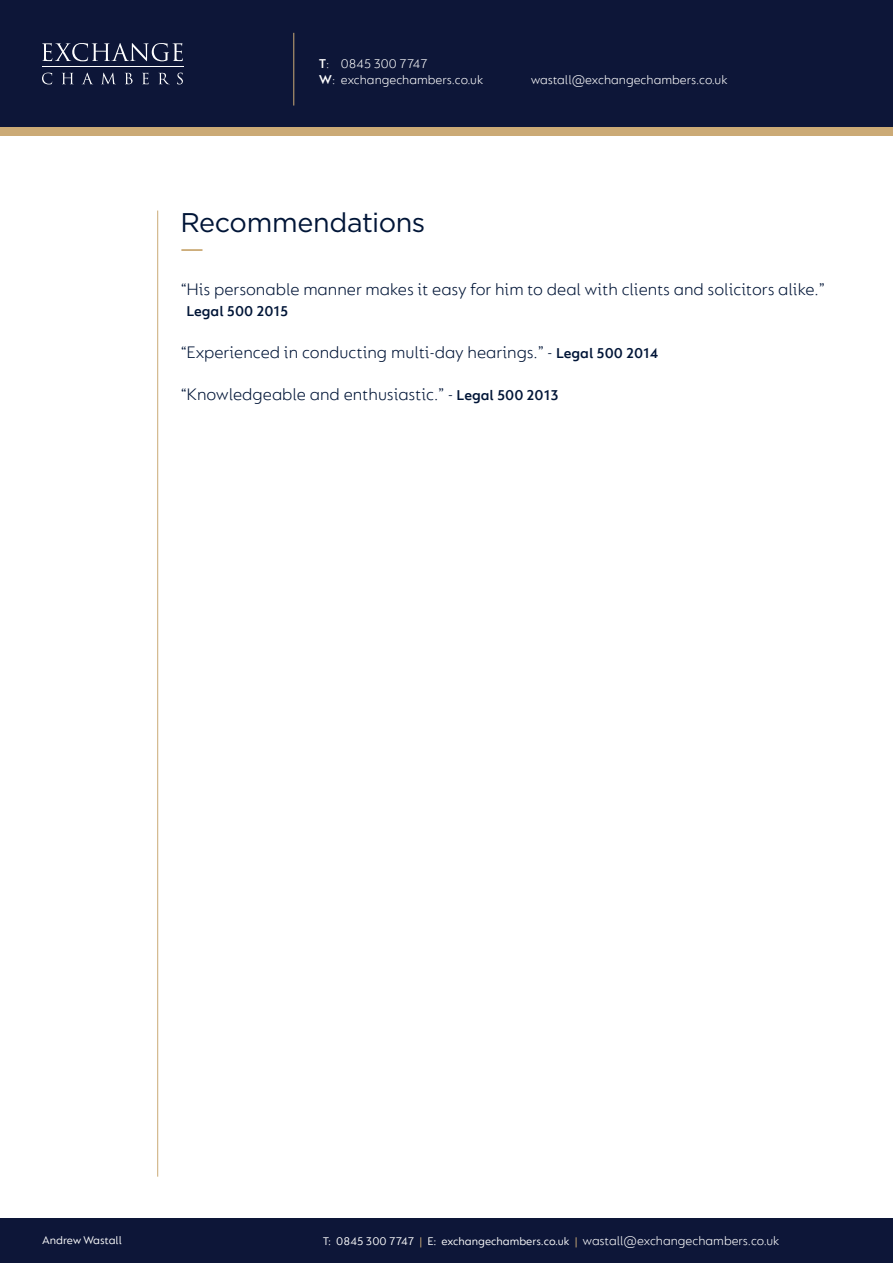
<style>
.page{position:relative;width:893px;height:1263px;background:#fff}
.page>*{position:absolute;margin:0;border:0;box-sizing:border-box;transform-origin:0 0}
.t1{font:27px "Gotham";letter-spacing:-.015em;color:#001537}
.t2{font:300 18px "FS Lucas";color:#001537}
.t3{font:600 15px "FS Lucas";color:#001537}
.t4{font:300 13.5px/16.2px "FS Lucas";color:#fff}
.t5{font:12px "FS Lucas";color:#fff}
.s1{font-weight:600}
.s2{font-weight:600;font-size:15px}
.s3{color:#cbaa76}
</style>
<div class="page">
<div style="left:0;top:64px;width:893px;height:72px;background:#cbaa76"></div>
<div style="left:0;top:0;width:893px;height:127px;background:#0d1638"></div>
<div style="left:0;top:1219px;width:893px;height:44px;background:#0d1638"></div>
<hr style="left:42px;top:67px;width:142px;height:1px;background:#fff">
<svg style="left:42px;top:43px;width:141px;height:18px"></svg>
<svg style="left:42px;top:73px;width:10px;height:11px"></svg>
<svg style="left:62px;top:73px;width:11px;height:11px"></svg>
<svg style="left:82px;top:73px;width:11px;height:11px"></svg>
<svg style="left:102px;top:73px;width:13px;height:11px"></svg>
<svg style="left:125px;top:73px;width:8px;height:11px"></svg>
<svg style="left:142px;top:73px;width:7px;height:11px"></svg>
<svg style="left:159px;top:73px;width:10px;height:11px"></svg>
<svg style="left:177px;top:73px;width:6px;height:11px"></svg>
<hr style="left:293px;top:33px;width:1px;height:73px;background:#cbaa76">
<hr style="left:157px;top:211px;width:1px;height:966px;background:#cbaa76">
<hr style="left:181px;top:249px;width:21px;height:2px;background:#cbaa76">
<p class="t4" style="left:319px;top:55px;width:166px"><span class="s1">T</span>: 0845 300 7747<br><span class="s1">W</span>: exchangechambers.co.uk</p>
<p class="t4" style="left:531px;top:71px;width:198px">wastall@exchangechambers.co.uk</p>
<p class="t1" style="left:180px;top:205px;width:247px">Recommendations</p>
<p class="t2" style="left:180px;top:278px;width:646px">“His personable manner makes it easy for him to deal with clients and solicitors alike.”</p>
<p class="t3" style="left:186px;top:302px;width:103px">Legal 500 2015</p>
<p class="t2" style="left:180px;top:341px;width:479px">“Experienced in conducting multi-day hearings.” - <span class="s2">Legal 500 2014</span></p>
<p class="t2" style="left:180px;top:383px;width:380px">“Knowledgeable and enthusiastic.” - <span class="s2">Legal 500 2013</span></p>
<p class="t4" style="left:583px;top:1233px;width:198px">wastall@exchangechambers.co.uk</p>
<p class="t5" style="left:42px;top:1233px;width:81px">Andrew Wastall</p>
<p class="t5" style="left:323px;top:1235px;width:256px">T: 0845 300 7747 <span class="s3">|</span> E: exchangechambers.co.uk <span class="s3">|</span></p>
</div>
